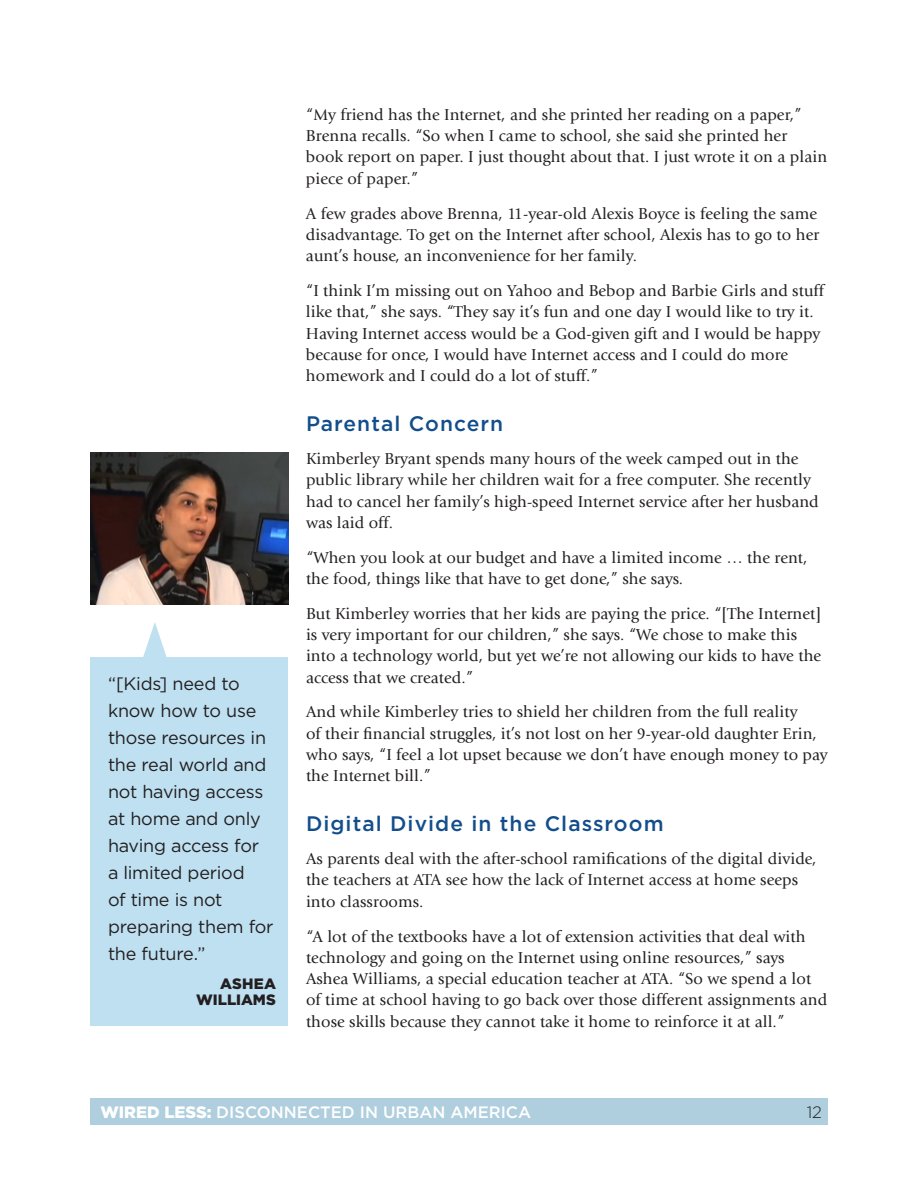
<style>
.page{position:relative;width:918px;height:1188px;background:#fff}
.page>*{position:absolute;margin:0;border:0;box-sizing:border-box;transform-origin:0 0}
.t1{font:500 21px "Gotham";letter-spacing:.05em;color:#134e8c}
.t2{font:18px/27px "Gotham";letter-spacing:-.015em;color:#231f20}
.t3{font:16.5px/21.3px "Giovanni Std";letter-spacing:.005em;color:#231f20}
.t4{font:500 16.5px "Gotham";color:#fff}
.t5{font:300 16.5px "Gotham";color:#231f20}
.t6{font:900 15px/16.5px "Gotham";letter-spacing:.005em;color:#231f20;text-align:right}
.s1{font-weight:900}
</style>
<div class="page">
<div style="left:90px;top:1098px;width:738px;height:27px;background:#afcede"></div>
<img style="left:90px;top:453px;width:198px;height:151px">
<div style="left:90px;top:657px;width:198px;height:369px;background:#bee0f1"></div>
<svg style="left:143px;top:622px;width:24px;height:35px"></svg>
<p class="t2" style="left:108px;top:670px;width:167px">“[Kids] need to know how to use those resources in the real world and not having access at home and only having access for a limited period<br>of time is not preparing them for the future.”</p>
<p class="t6" style="left:196px;top:975px;width:81px">ASHEA<br>WILLIAMS</p>
<p class="t3" style="left:306px;top:104px;width:523px">“My friend has the Internet, and she printed her reading on a paper,” Brenna recalls. “So when I came to school, she said she printed her book report on paper. I just thought about that. I just wrote it on a plain piece of paper.”</p>
<p class="t3" style="left:306px;top:203px;width:515px">A few grades above Brenna, 11-year-old Alexis Boyce is feeling the same disadvantage. To get on the Internet after school, Alexis has to go to her aunt’s house, an inconvenience for her family.</p>
<p class="t3" style="left:306px;top:280px;width:520px">“I think I’m missing out on Yahoo and Bebop and Barbie Girls and stuff like that,” she says. “They say it’s fun and one day I would like to try it.<br>Having Internet access would be a God-given gift and I would be happy because for once, I would have Internet access and I could do more homework and I could do a lot of stuff.”</p>
<p class="t1" style="left:306px;top:411px;width:199px">Parental Concern</p>
<p class="t3" style="left:306px;top:448px;width:514px">Kimberley Bryant spends many hours of the week camped out in the public library while her children wait for a free computer. She recently had to cancel her family’s high-speed Internet service after her husband was laid off.</p>
<p class="t3" style="left:306px;top:547px;width:503px">“When you look at our budget and have a limited income … the rent, the food, things like that have to get done,” she says.</p>
<p class="t3" style="left:306px;top:603px;width:517px">But Kimberley worries that her kids are paying the price. “[The Internet] is very important for our children,” she says. “We chose to make this into a technology world, but yet we’re not allowing our kids to have the access that we created.”</p>
<p class="t3" style="left:306px;top:702px;width:523px">And while Kimberley tries to shield her children from the full reality<br>of their financial struggles, it’s not lost on her 9-year-old daughter Erin, who says, “I feel a lot upset because we don’t have enough money to pay the Internet bill.”</p>
<p class="t1" style="left:306px;top:812px;width:359px">Digital Divide in the Classroom</p>
<p class="t3" style="left:306px;top:848px;width:512px">As parents deal with the after-school ramifications of the digital divide, the teachers at ATA see how the lack of Internet access at home seeps into classrooms.</p>
<p class="t3" style="left:306px;top:926px;width:523px">“A lot of the textbooks have a lot of extension activities that deal with technology and going on the Internet using online resources,” says Ashea Williams, a special education teacher at ATA. “So we spend a lot of time at school having to go back over those different assignments and those skills because they cannot take it home to reinforce it at all.”</p>
<p class="t4" style="left:100px;top:1103px;width:432px"><span class="s1">WIRED LESS:</span> disconnected in urban america</p>
<p class="t5" style="left:807px;top:1103px;width:17px">12</p>
</div>
